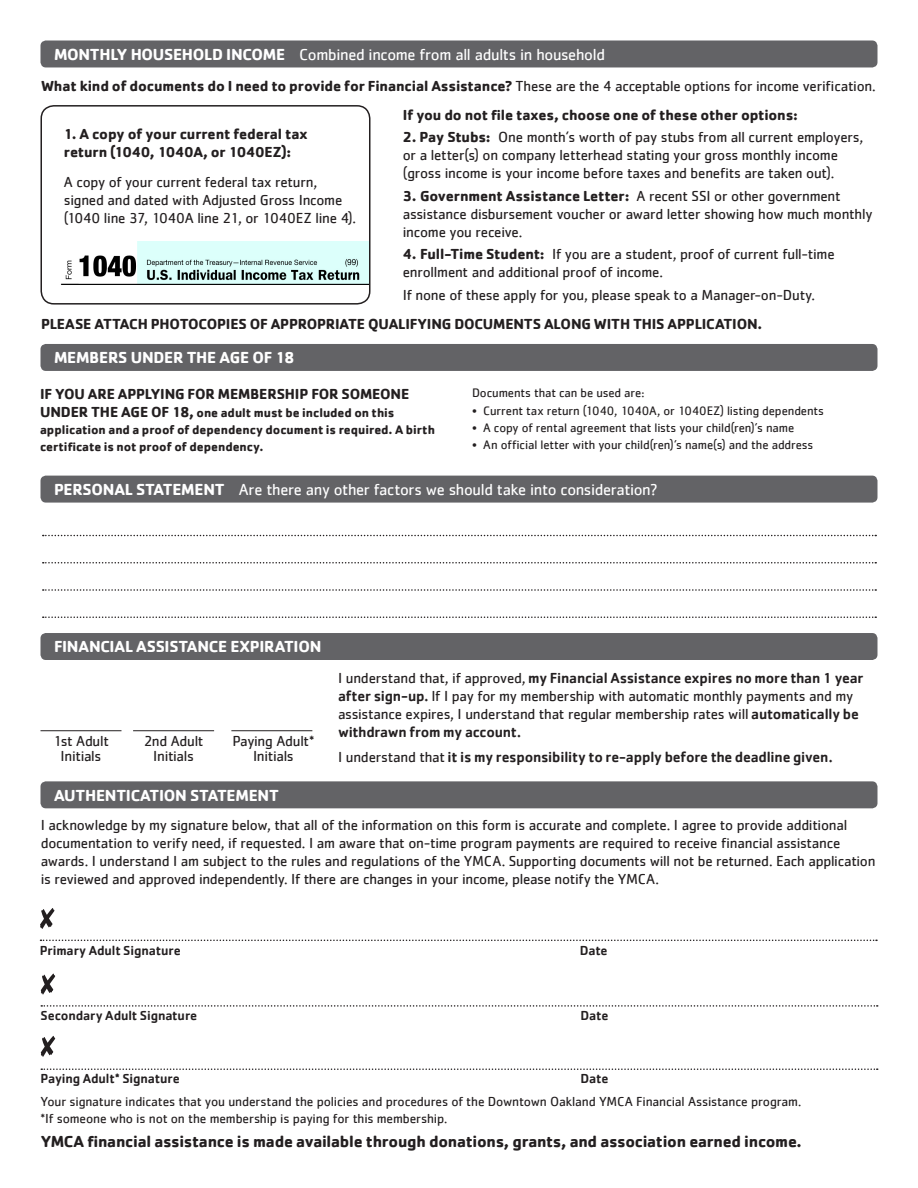
<style>
.page{position:relative;width:918px;height:1188px;background:#fff}
.page>*{position:absolute;margin:0;border:0;box-sizing:border-box;transform-origin:0 0}
.t1{font:16.5px "Cachet";letter-spacing:-.02em;color:#fff}
.t2{font:700 16.5px "Cachet";letter-spacing:-.015em;color:#231f20}
.t3{font:700 16.5px "Cachet";letter-spacing:-.015em;color:#fff}
.t4{font:15px/18px "Cachet";letter-spacing:-.015em;color:#231f20}
.t5{font:700 15px/18px "Cachet";letter-spacing:-.01em;color:#231f20}
.t6{font:500 15px "Cachet";letter-spacing:-.015em;color:#231f20}
.t7{font:13.5px "Cachet";letter-spacing:-.01em;color:#231f20}
.t8{font:500 13.5px "Cachet";letter-spacing:-.01em;color:#231f20}
.t9{font:12.75px "Cachet";letter-spacing:-.01em;color:#231f20}
.t10{font:700 12.75px/17.2px "Cachet";letter-spacing:-.005em;color:#231f20}
.s1{font-weight:700}
.s2{font-weight:400}
.s3{font-size:15px}
.s4{font-weight:500}
</style>
<div class="page">
<div style="left:40px;top:105px;width:330px;height:200px;border:2px solid #231f20;border-radius:13px"></div>
<svg style="left:41px;top:1036px;width:14px;height:21px"></svg>
<div style="left:41px;top:40px;width:837px;height:27px;background:#636366;border-radius:5px"></div>
<svg style="left:41px;top:1068px;width:837px;height:2px"></svg>
<div style="left:41px;top:781px;width:837px;height:27px;background:#636366;border-radius:5px"></div>
<svg style="left:40px;top:908px;width:14px;height:21px"></svg>
<svg style="left:40px;top:940px;width:837px;height:1px"></svg>
<svg style="left:43px;top:535px;width:833px;height:1px"></svg>
<svg style="left:43px;top:562px;width:833px;height:2px"></svg>
<svg style="left:43px;top:589px;width:833px;height:2px"></svg>
<svg style="left:43px;top:616px;width:833px;height:2px"></svg>
<hr style="left:40px;top:730px;width:82px;height:1px;background:#231f20">
<hr style="left:133px;top:730px;width:81px;height:1px;background:#231f20">
<hr style="left:231px;top:730px;width:81px;height:1px;background:#231f20">
<svg style="left:41px;top:974px;width:14px;height:21px"></svg>
<svg style="left:41px;top:1005px;width:837px;height:2px"></svg>
<div style="left:41px;top:344px;width:837px;height:27px;background:#636366;border-radius:5px"></div>
<img style="left:61px;top:242px;width:308px;height:43px">
<div style="left:41px;top:476px;width:837px;height:27px;background:#636366;border-radius:5px"></div>
<div style="left:41px;top:633px;width:837px;height:27px;background:#636366;border-radius:5px"></div>
<p class="t1" style="left:54px;top:45px;width:552px"><span class="s1">MONTHLY HOUSEHOLD INCOME</span> Combined income from all adults in household</p>
<p class="t5" style="left:41px;top:76px;width:836px">What kind of documents do I need to provide for Financial Assistance? <span class="s2">These are the 4 acceptable options for income verification.</span></p>
<p class="t5" style="left:403px;top:105px;width:397px">If you do not file taxes, choose one of these other options:</p>
<p class="t4" style="left:403px;top:128px;width:462px"><span class="s1">2. Pay Stubs:</span> One month’s worth of pay stubs from all current employers, or a letter(s) on company letterhead stating your gross monthly income (gross income is your income before taxes and benefits are taken out).</p>
<p class="t4" style="left:403px;top:187px;width:471px"><span class="s1">3. Government Assistance Letter:</span> A recent SSI or other government assistance disbursement voucher or award letter showing how much monthly income you receive.</p>
<p class="t4" style="left:403px;top:245px;width:433px"><span class="s1">4. Full-Time Student:</span> If you are a student, proof of current full-time enrollment and additional proof of income.</p>
<p class="t4" style="left:403px;top:286px;width:414px">If none of these apply for you, please speak to a Manager-on-Duty.</p>
<p class="t5" style="left:64px;top:124px;width:246px">1. A copy of your current federal tax return (1040, 1040A, or 1040EZ):</p>
<p class="t4" style="left:64px;top:173px;width:294px">A copy of your current federal tax return, signed and dated with Adjusted Gross Income (1040 line 37, 1040A line 21, or 1040EZ line 4).</p>
<p class="t5" style="left:41px;top:315px;width:723px">PLEASE ATTACH PHOTOCOPIES OF APPROPRIATE QUALIFYING DOCUMENTS ALONG WITH THIS APPLICATION.</p>
<p class="t3" style="left:54px;top:347px;width:242px">MEMBERS UNDER THE AGE OF 18</p>
<p class="t5" style="left:40px;top:384px;width:371px">IF YOU ARE APPLYING FOR MEMBERSHIP FOR SOMEONE</p>
<p class="t10" style="left:40px;top:404px;width:396px"><span class="s3">UNDER THE AGE OF 18,</span> one adult must be included on this application and a proof of dependency document is required. A birth certificate is not proof of dependency.</p>
<p class="t9" style="left:472px;top:386px;width:174px">Documents that can be used are:</p>
<p class="t9" style="left:472px;top:403px;width:354px">• Current tax return (1040, 1040A, or 1040EZ) listing dependents</p>
<p class="t9" style="left:472px;top:420px;width:324px">• A copy of rental agreement that lists your child(ren)’s name</p>
<p class="t9" style="left:472px;top:437px;width:343px">• An official letter with your child(ren)’s name(s) and the address</p>
<p class="t1" style="left:54px;top:480px;width:605px"><span class="s1">PERSONAL STATEMENT</span> Are there any other factors we should take into consideration?</p>
<p class="t3" style="left:54px;top:636px;width:269px">FINANCIAL ASSISTANCE EXPIRATION</p>
<p class="t4" style="left:53px;top:733px;width:57px;line-height:15px;text-align:center">1st Adult<br>Initials</p>
<p class="t4" style="left:144px;top:733px;width:61px;line-height:15px;text-align:center">2nd Adult<br>Initials</p>
<p class="t4" style="left:232px;top:731px;width:83px">Paying Adult*</p>
<p class="t4" style="left:253px;top:746px;width:42px">Initials</p>
<p class="t4" style="left:338px;top:669px;width:527px">I understand that, if approved, <span class="s4">my Financial Assistance expires no more than 1 year after sign-up.</span> If I pay for my membership with automatic monthly payments and my assistance expires, I understand that regular membership rates will <span class="s4">automatically be withdrawn from my account.</span></p>
<p class="t6" style="left:338px;top:747px;width:496px"><span class="s2">I understand that</span> it is my responsibility to re-apply before the deadline given.</p>
<p class="t3" style="left:54px;top:784px;width:226px">AUTHENTICATION STATEMENT</p>
<p class="t4" style="left:41px;top:816px;width:836px">I acknowledge by my signature below, that all of the information on this form is accurate and complete. I agree to provide additional documentation to verify need, if requested. I am aware that on-time program payments are required to receive financial assistance awards. I understand I am subject to the rules and regulations of the YMCA. Supporting documents will not be returned. Each application is reviewed and approved independently. If there are changes in your income, please notify the YMCA.</p>
<p class="t8" style="left:40px;top:942px;width:143px">Primary Adult Signature</p>
<p class="t8" style="left:580px;top:942px;width:29px">Date</p>
<p class="t8" style="left:40px;top:1007px;width:158px">Secondary Adult Signature</p>
<p class="t8" style="left:580px;top:1007px;width:29px">Date</p>
<p class="t8" style="left:40px;top:1071px;width:141px">Paying Adult* Signature</p>
<p class="t8" style="left:580px;top:1071px;width:29px">Date</p>
<p class="t7" style="left:40px;top:1094px;width:762px">Your signature indicates that you understand the policies and procedures of the Downtown Oakland YMCA Financial Assistance program.</p>
<p class="t7" style="left:40px;top:1110px;width:408px">*If someone who is not on the membership is paying for this membership.</p>
<p class="t2" style="left:41px;top:1131px;width:763px">YMCA financial assistance is made available through donations, grants, and association earned income.</p>
</div>
